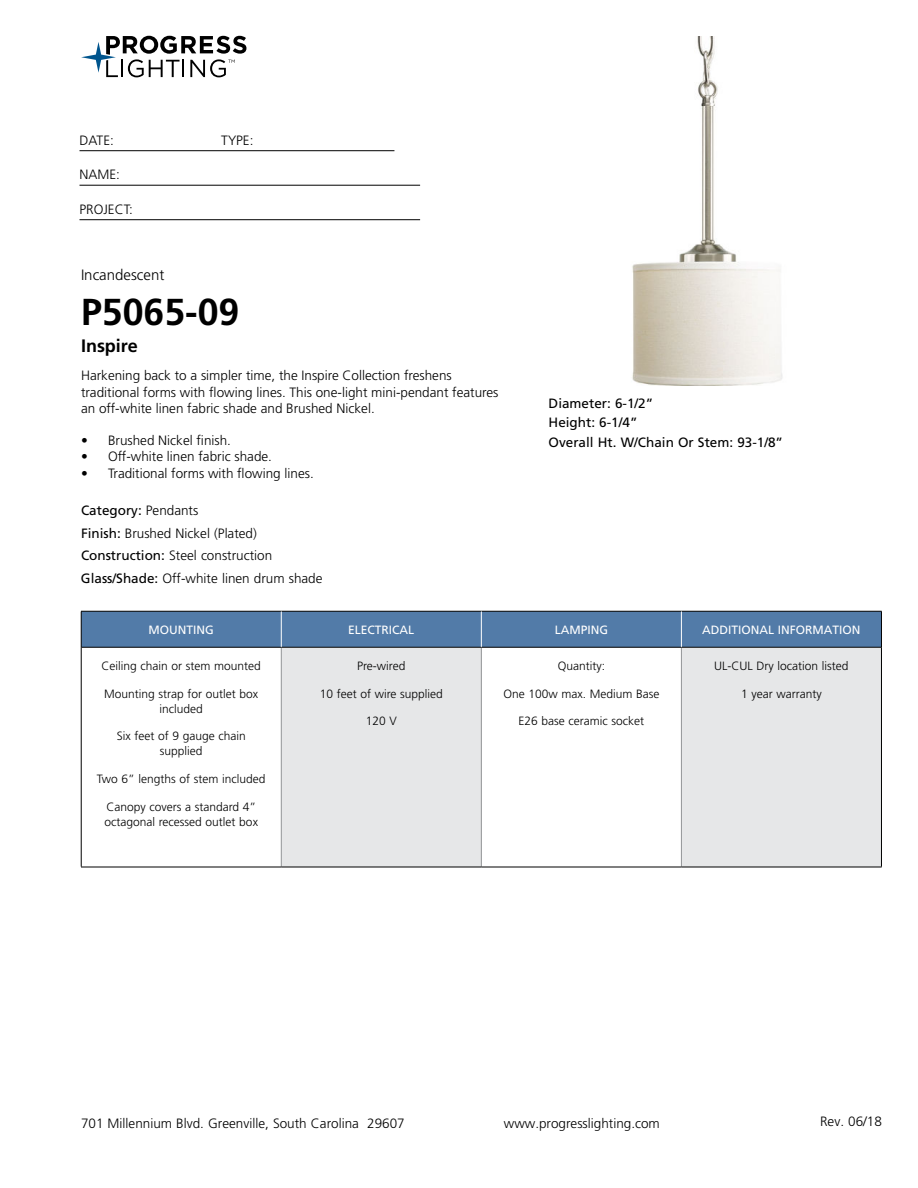
<style>
.page{position:relative;width:918px;height:1188px;background:#fff}
.page>*{position:absolute;margin:0;border:0;box-sizing:border-box;transform-origin:0 0}
.t1{font:700 37.5px "Frutiger LT Std";color:#000}
.t2{font:700 18px "Frutiger LT Std";color:#000}
.t3{font:300 15px "Frutiger LT Std";color:#000}
.t4{font:300 13.5px/22.5px "Frutiger LT Std";color:#000}
.t5{font:13.5px/19.5px "Frutiger LT Std";color:#000}
.t6{font:300 12px/15px "Frutiger LT Std";color:#000;text-align:center}
.t7{font:12px "Frutiger LT Std";color:#fff}
.s1{font-weight:400}
</style>
<div class="page">
<svg style="left:81px;top:36px;width:165px;height:41px"></svg>
<hr style="left:80px;top:150px;width:314px;height:1px;background:#000">
<hr style="left:80px;top:185px;width:340px;height:1px;background:#000">
<hr style="left:80px;top:219px;width:340px;height:1px;background:#000">
<div style="left:82px;top:612px;width:799px;height:35px;background:#527ba8"></div>
<div style="left:281px;top:647px;width:200px;height:220px;background:#e6e7e8"></div>
<div style="left:681px;top:647px;width:200px;height:220px;background:#e6e7e8"></div>
<hr style="left:281px;top:648px;width:1px;height:219px;background:#939598">
<hr style="left:481px;top:648px;width:1px;height:219px;background:#939598">
<hr style="left:681px;top:648px;width:1px;height:219px;background:#939598">
<hr style="left:81px;top:647px;width:200px;height:1px;background:#000">
<hr style="left:281px;top:647px;width:200px;height:1px;background:#000">
<hr style="left:481px;top:647px;width:200px;height:1px;background:#000">
<hr style="left:681px;top:647px;width:200px;height:1px;background:#000">
<hr style="left:81px;top:867px;width:200px;height:1px;background:#000">
<hr style="left:281px;top:867px;width:200px;height:1px;background:#000">
<hr style="left:481px;top:867px;width:200px;height:1px;background:#000">
<hr style="left:681px;top:867px;width:201px;height:1px;background:#000">
<hr style="left:81px;top:611px;width:200px;height:1px;background:#000">
<hr style="left:81px;top:611px;width:1px;height:36px;background:#000">
<hr style="left:281px;top:611px;width:200px;height:1px;background:#000">
<hr style="left:481px;top:611px;width:200px;height:1px;background:#000">
<hr style="left:681px;top:611px;width:201px;height:1px;background:#000">
<hr style="left:881px;top:611px;width:1px;height:36px;background:#000">
<hr style="left:81px;top:647px;width:1px;height:220px;background:#000">
<hr style="left:881px;top:647px;width:1px;height:220px;background:#000">
<hr style="left:281px;top:611px;width:1px;height:36px;background:#fff">
<hr style="left:681px;top:611px;width:1px;height:36px;background:#fff">
<hr style="left:481px;top:611px;width:1px;height:36px;background:#fff">
<img style="left:632px;top:36px;width:151px;height:349px">
<p class="t4" style="left:80px;top:130px;width:36px">DATE:</p>
<p class="t4" style="left:221px;top:130px;width:34px">TYPE:</p>
<p class="t4" style="left:80px;top:165px;width:42px">NAME:</p>
<p class="t4" style="left:80px;top:199px;width:55px">PROJECT:</p>
<p class="t3" style="left:81px;top:269px;width:85px">Incandescent</p>
<h1 class="t1" style="left:81px;top:297px;width:160px">P5065-09</h1>
<h2 class="t2" style="left:81px;top:339px;width:58px">Inspire</h2>
<p class="t4" style="left:81px;top:369px;width:419px;line-height:16.2px">Harkening back to a simpler time, the Inspire Collection freshens traditional forms with flowing lines. This one-light mini-pendant features an off-white linen fabric shade and Brushed Nickel.</p>
<p class="t4" style="left:81px;top:430px;width:152px">• Brushed Nickel finish.</p>
<p class="t4" style="left:81px;top:446px;width:193px">• Off-white linen fabric shade.</p>
<p class="t4" style="left:81px;top:463px;width:234px">• Traditional forms with flowing lines.</p>
<p class="t4" style="left:81px;top:500px;width:243px"><span class="s1">Category:</span> Pendants<br><span class="s1">Finish:</span> Brushed Nickel (Plated)<br><span class="s1">Construction:</span> Steel construction<br><span class="s1">Glass/Shade:</span> Off-white linen drum shade</p>
<p class="t5" style="left:549px;top:394px;width:236px">Diameter: 6-1/2”<br>Height: 6-1/4”<br>Overall Ht. W/Chain Or Stem: 93-1/8”</p>
<p class="t7" style="left:149px;top:625px;width:67px">MOUNTING</p>
<p class="t7" style="left:348px;top:625px;width:68px">ELECTRICAL</p>
<p class="t7" style="left:555px;top:625px;width:55px">LAMPING</p>
<p class="t7" style="left:702px;top:625px;width:160px">ADDITIONAL INFORMATION</p>
<p class="t6" style="left:102px;top:659px;width:161px">Ceiling chain or stem mounted</p>
<p class="t6" style="left:104px;top:687px;width:156px">Mounting strap for outlet box included</p>
<p class="t6" style="left:117px;top:729px;width:131px">Six feet of 9 gauge chain supplied</p>
<p class="t6" style="left:97px;top:772px;width:170px">Two 6” lengths of stem included</p>
<p class="t6" style="left:105px;top:800px;width:155px;text-align:left">Canopy covers a standard 4” octagonal recessed outlet box</p>
<p class="t6" style="left:357px;top:659px;width:50px">Pre-wired</p>
<p class="t6" style="left:320px;top:687px;width:125px">10 feet of wire supplied</p>
<p class="t6" style="left:366px;top:715px;width:33px">120 V</p>
<p class="t6" style="left:714px;top:659px;width:136px">UL-CUL Dry location listed</p>
<p class="t6" style="left:741px;top:687px;width:82px">1 year warranty</p>
<p class="t6" style="left:558px;top:659px;width:49px">Quantity:</p>
<p class="t6" style="left:503px;top:687px;width:158px">One 100w max. Medium Base</p>
<p class="t6" style="left:519px;top:715px;width:127px">E26 base ceramic socket</p>
<p class="t4" style="left:81px;top:1113px;width:325px">701 Millennium Blvd. Greenville, South Carolina 29607</p>
<p class="t4" style="left:504px;top:1113px;width:158px">www.progresslighting.com</p>
<p class="t4" style="left:820px;top:1111px;width:63px">Rev. 06/18</p>
</div>
